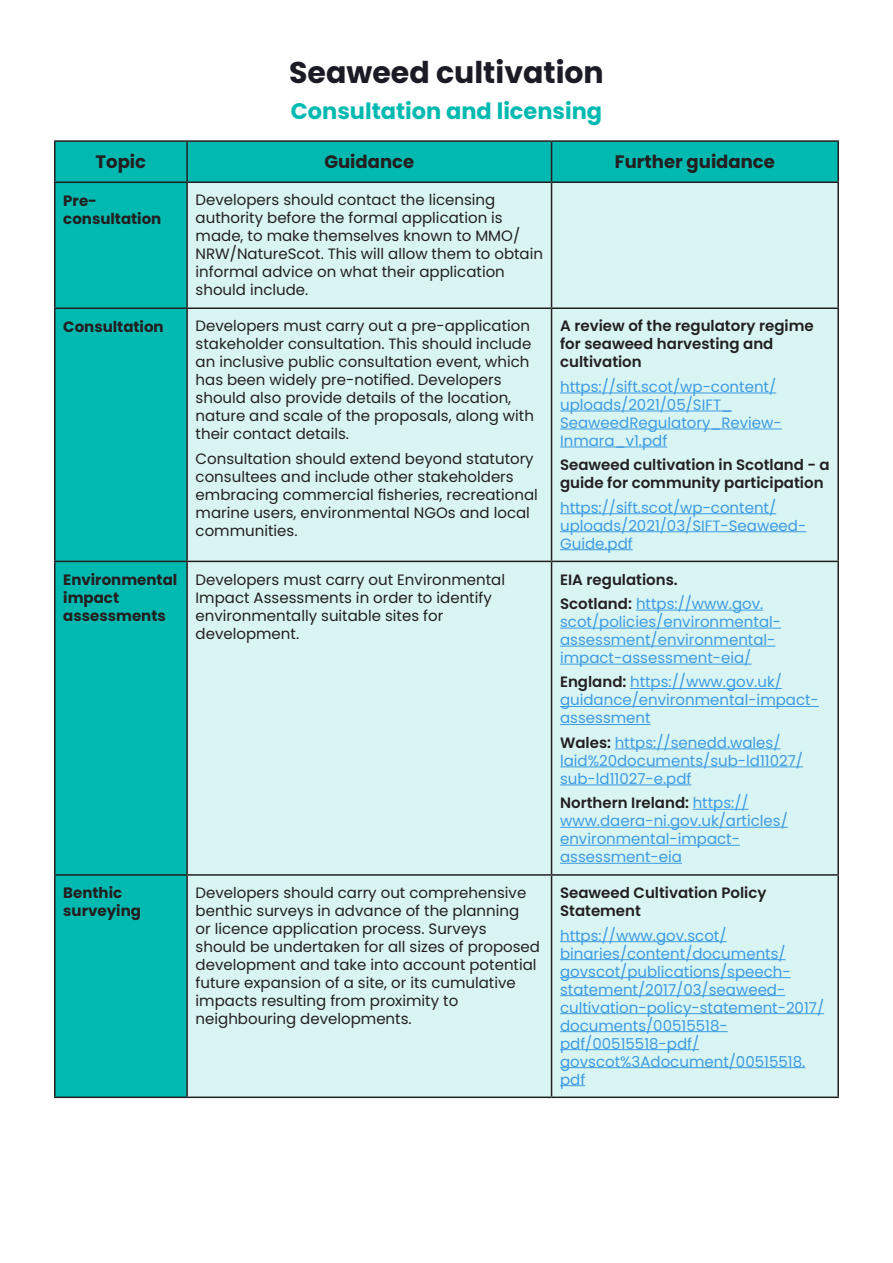
<style>
.page{position:relative;width:893px;height:1263px;background:#fff}
.page>*{position:absolute;margin:0;border:0;box-sizing:border-box;transform-origin:0 0}
.Heading{font:700 30px "Poppins";color:#1b1b26}
.Heading-2{font:700 22.5px "Poppins";color:#00b9b0}
.t1{font:700 18px "Poppins";color:#231f20}
.t2{font:15px/18px "Poppins";color:#231f20}
.t3{font:15px/18px "Poppins";color:#3d9be2}
.t4{font:600 15px/18px "Poppins";color:#231f20}
.t5{font:700 15px/18px "Poppins";color:#231f20}
.s1{font-weight:600;color:#231f20}
</style>
<div class="page">
<div style="left:56px;top:142px;width:781px;height:39px;background:#00b9b0"></div>
<div style="left:56px;top:183px;width:130px;height:913px;background:#00b9b0"></div>
<div style="left:188px;top:183px;width:649px;height:913px;background:#d9f5f3"></div>
<hr style="left:54px;top:140px;width:133px;height:2px;background:#231f20">
<hr style="left:54px;top:142px;width:2px;height:39px;background:#231f20">
<hr style="left:187px;top:140px;width:365px;height:2px;background:#231f20">
<hr style="left:186px;top:142px;width:2px;height:39px;background:#231f20">
<hr style="left:552px;top:140px;width:287px;height:2px;background:#231f20">
<hr style="left:551px;top:142px;width:1px;height:39px;background:#231f20">
<hr style="left:837px;top:142px;width:2px;height:39px;background:#231f20">
<hr style="left:54px;top:181px;width:133px;height:2px;background:#231f20">
<hr style="left:54px;top:183px;width:2px;height:124px;background:#231f20">
<hr style="left:187px;top:181px;width:365px;height:2px;background:#231f20">
<hr style="left:186px;top:183px;width:2px;height:124px;background:#231f20">
<hr style="left:552px;top:181px;width:287px;height:2px;background:#231f20">
<hr style="left:551px;top:183px;width:1px;height:124px;background:#231f20">
<hr style="left:837px;top:183px;width:2px;height:124px;background:#231f20">
<hr style="left:54px;top:307px;width:133px;height:2px;background:#231f20">
<hr style="left:54px;top:309px;width:2px;height:252px;background:#231f20">
<hr style="left:187px;top:307px;width:365px;height:2px;background:#231f20">
<hr style="left:186px;top:309px;width:2px;height:252px;background:#231f20">
<hr style="left:552px;top:307px;width:287px;height:2px;background:#231f20">
<hr style="left:551px;top:309px;width:1px;height:252px;background:#231f20">
<hr style="left:837px;top:309px;width:2px;height:252px;background:#231f20">
<hr style="left:54px;top:561px;width:133px;height:1px;background:#231f20">
<hr style="left:54px;top:562px;width:2px;height:312px;background:#231f20">
<hr style="left:187px;top:561px;width:365px;height:1px;background:#231f20">
<hr style="left:186px;top:562px;width:2px;height:312px;background:#231f20">
<hr style="left:552px;top:561px;width:287px;height:1px;background:#231f20">
<hr style="left:551px;top:562px;width:1px;height:312px;background:#231f20">
<hr style="left:837px;top:562px;width:2px;height:312px;background:#231f20">
<hr style="left:54px;top:874px;width:133px;height:2px;background:#231f20">
<hr style="left:54px;top:876px;width:2px;height:220px;background:#231f20">
<hr style="left:187px;top:874px;width:365px;height:2px;background:#231f20">
<hr style="left:186px;top:876px;width:2px;height:220px;background:#231f20">
<hr style="left:552px;top:874px;width:287px;height:2px;background:#231f20">
<hr style="left:551px;top:876px;width:1px;height:220px;background:#231f20">
<hr style="left:837px;top:876px;width:2px;height:220px;background:#231f20">
<hr style="left:54px;top:1096px;width:133px;height:2px;background:#231f20">
<hr style="left:187px;top:1096px;width:365px;height:2px;background:#231f20">
<hr style="left:552px;top:1096px;width:287px;height:2px;background:#231f20">
<hr style="left:560px;top:393px;width:216px;height:1px;background:#3d9be2">
<hr style="left:560px;top:411px;width:172px;height:1px;background:#3d9be2">
<hr style="left:560px;top:429px;width:222px;height:1px;background:#3d9be2">
<hr style="left:560px;top:447px;width:107px;height:1px;background:#3d9be2">
<hr style="left:560px;top:513px;width:216px;height:1px;background:#3d9be2">
<hr style="left:560px;top:531px;width:246px;height:1px;background:#3d9be2">
<hr style="left:560px;top:549px;width:73px;height:1px;background:#3d9be2">
<hr style="left:636px;top:610px;width:127px;height:1px;background:#3d9be2">
<hr style="left:560px;top:628px;width:221px;height:1px;background:#3d9be2">
<hr style="left:560px;top:646px;width:215px;height:1px;background:#3d9be2">
<hr style="left:560px;top:664px;width:191px;height:1px;background:#3d9be2">
<hr style="left:630px;top:688px;width:152px;height:1px;background:#3d9be2">
<hr style="left:560px;top:706px;width:259px;height:1px;background:#3d9be2">
<hr style="left:560px;top:724px;width:91px;height:1px;background:#3d9be2">
<hr style="left:615px;top:748px;width:165px;height:1px;background:#3d9be2">
<hr style="left:560px;top:766px;width:243px;height:1px;background:#3d9be2">
<hr style="left:560px;top:784px;width:131px;height:1px;background:#3d9be2">
<hr style="left:693px;top:809px;width:56px;height:1px;background:#3d9be2">
<hr style="left:560px;top:827px;width:228px;height:1px;background:#3d9be2">
<hr style="left:560px;top:845px;width:180px;height:1px;background:#3d9be2">
<hr style="left:560px;top:863px;width:122px;height:1px;background:#3d9be2">
<hr style="left:560px;top:941px;width:166px;height:1px;background:#3d9be2">
<hr style="left:560px;top:959px;width:226px;height:1px;background:#3d9be2">
<hr style="left:560px;top:977px;width:231px;height:1px;background:#3d9be2">
<hr style="left:560px;top:995px;width:225px;height:1px;background:#3d9be2">
<hr style="left:560px;top:1013px;width:264px;height:1px;background:#3d9be2">
<hr style="left:560px;top:1031px;width:168px;height:1px;background:#3d9be2">
<hr style="left:560px;top:1049px;width:139px;height:1px;background:#3d9be2">
<hr style="left:560px;top:1067px;width:245px;height:1px;background:#3d9be2">
<svg style="left:560px;top:1085px;width:25px;height:1px"></svg>
<p class="Heading" style="left:289px;top:55px;width:316px">Seaweed cultivation</p>
<p class="Heading-2" style="left:291px;top:98px;width:313px">Consultation and licensing</p>
<p class="t1" style="left:96px;top:151px;width:52px">Topic</p>
<p class="t1" style="left:324px;top:151px;width:91px">Guidance</p>
<p class="t1" style="left:615px;top:151px;width:161px">Further guidance</p>
<p class="t5" style="left:63px;top:191px;width:100px">Pre&shy;consultation</p>
<p class="t2" style="left:196px;top:191px;width:349px">Developers should contact the licensing authority before the formal application is made, to make themselves known to MMO/ NRW/NatureScot. This will allow them to obtain informal advice on what their application should include.</p>
<p class="t5" style="left:63px;top:317px;width:102px">Consultation</p>
<p class="t2" style="left:196px;top:317px;width:340px">Developers must carry out a pre-application stakeholder consultation. This should include an inclusive public consultation event, which has been widely pre-notified. Developers should also provide details of the location, nature and scale of the proposals, along with their contact details.</p>
<p class="t2" style="left:196px;top:450px;width:344px">Consultation should extend beyond statutory consultees and include other stakeholders embracing commercial fisheries, recreational marine users, environmental NGOs and local communities.</p>
<p class="t4" style="left:560px;top:317px;width:255px">A review of the regulatory regime for seaweed harvesting and cultivation</p>
<p class="t3" style="left:560px;top:378px;width:223px">https://sift.scot/wp-content/ uploads/2021/05/SIFT_<br>SeaweedRegulatory_Review-<br>Inmara_v1.pdf</p>
<p class="t4" style="left:560px;top:456px;width:271px">Seaweed cultivation in Scotland - a guide for community participation</p>
<p class="t3" style="left:560px;top:498px;width:248px">https://sift.scot/wp-content/ uploads/2021/03/SIFT-Seaweed-<br>Guide.pdf</p>
<p class="t5" style="left:63px;top:570px;width:116px">Environmental impact assessments</p>
<p class="t2" style="left:196px;top:570px;width:311px">Developers must carry out Environmental Impact Assessments in order to identify environmentally suitable sites for development.</p>
<p class="t4" style="left:560px;top:570px;width:119px">EIA regulations.</p>
<p class="t3" style="left:560px;top:595px;width:223px"><span class="s1">Scotland:</span> https://www.gov. scot/policies/environmental&shy;assessment/environmental&shy;impact-assessment-eia/</p>
<p class="t3" style="left:560px;top:673px;width:260px"><span class="s1">England:</span> https://www.gov.uk/ guidance/environmental-impact&shy;assessment</p>
<p class="t3" style="left:560px;top:734px;width:244px"><span class="s1">Wales:</span> https://senedd.wales/ laid%20documents/sub-ld11027/ sub-ld11027-e.pdf</p>
<p class="t3" style="left:560px;top:794px;width:229px"><span class="s1">Northern Ireland:</span> https:// www.daera-ni.gov.uk/articles/ environmental-impact&shy;assessment-eia</p>
<p class="t5" style="left:63px;top:884px;width:79px">Benthic surveying</p>
<p class="t2" style="left:196px;top:884px;width:346px">Developers should carry out comprehensive benthic surveys in advance of the planning<br>or licence application process. Surveys should be undertaken for all sizes of proposed development and take into account potential future expansion of a site, or its cumulative impacts resulting from proximity to neighbouring developments.</p>
<p class="t4" style="left:560px;top:884px;width:208px">Seaweed Cultivation Policy<br>Statement</p>
<p class="t3" style="left:560px;top:926px;width:266px">https://www.gov.scot/ binaries/content/documents/ govscot/publications/speech&shy;statement/2017/03/seaweed&shy;cultivation-policy-statement-2017/ documents/00515518- pdf/00515518-pdf/ govscot%3Adocument/00515518. pdf</p>
</div>
